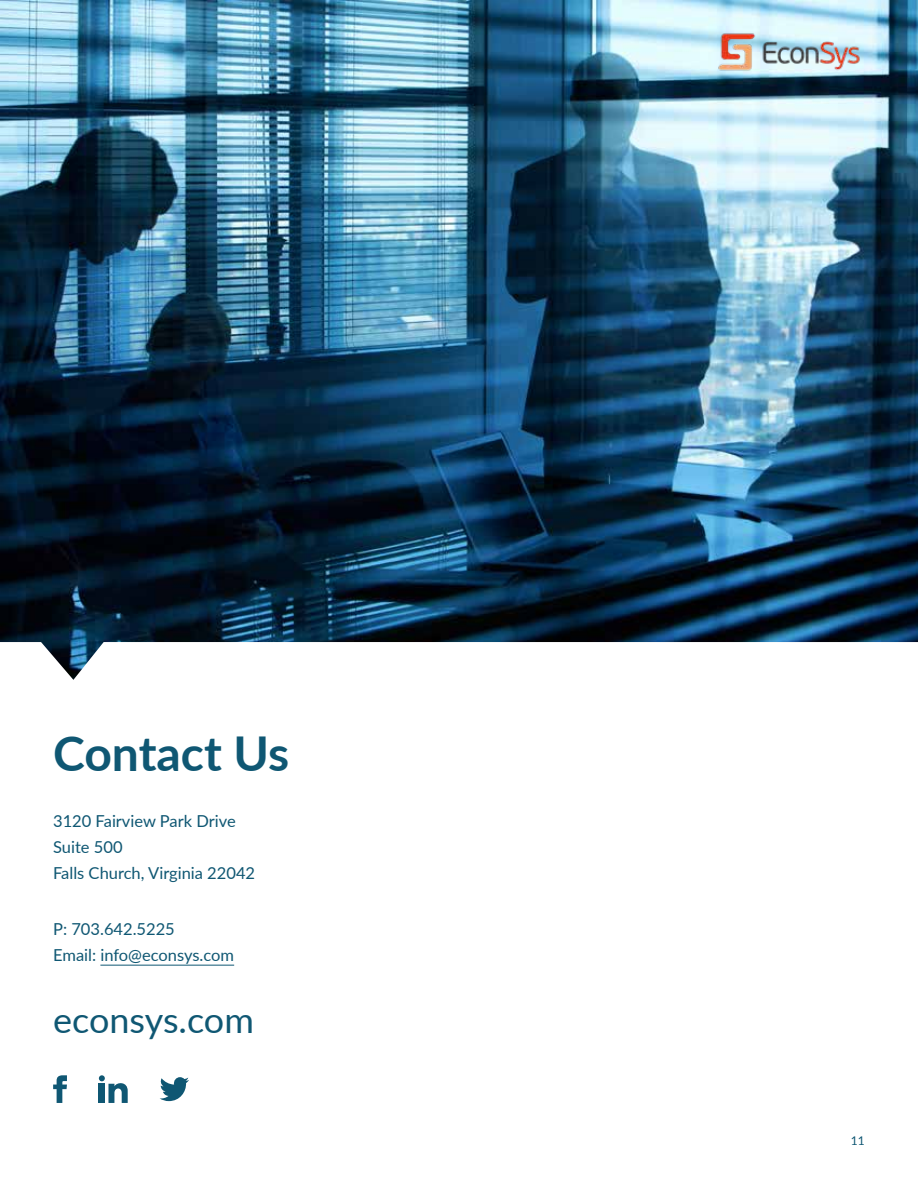
<style>
.page{position:relative;width:918px;height:1188px;background:#fff}
.page>*{position:absolute;margin:0;border:0;box-sizing:border-box;transform-origin:0 0}
.t1{font:700 48px "Lato";color:#0f5773}
.t2{font:36px "Lato";letter-spacing:-.005em;color:#0f5773}
.t3{font:16.5px/26.2px "Lato";color:#0f5773}
.t4{font:12px "Lato";color:#0f5773}
</style>
<div class="page">
<hr style="left:100px;top:965px;width:134px;height:1px;background:#0f5773">
<img style="left:0;top:0;width:918px;height:680px">
<svg style="left:160px;top:1077px;width:29px;height:24px"></svg>
<svg style="left:99px;top:1075px;width:29px;height:28px"></svg>
<svg style="left:53px;top:1075px;width:14px;height:28px"></svg>
<h1 class="t1" style="left:53px;top:718px;width:238px">Contact Us</h1>
<p class="t3" style="left:53px;top:807px;width:203px">3120 Fairview Park Drive<br>Suite 500<br>Falls Church, Virginia 22042</p>
<p class="t3" style="left:53px;top:915px;width:183px">P: 703.642.5225<br>Email: info@econsys.com</p>
<p class="t2" style="left:53px;top:994px;width:202px">econsys.com</p>
<p class="t4" style="left:851px;top:1133px;width:15px">11</p>
</div>
